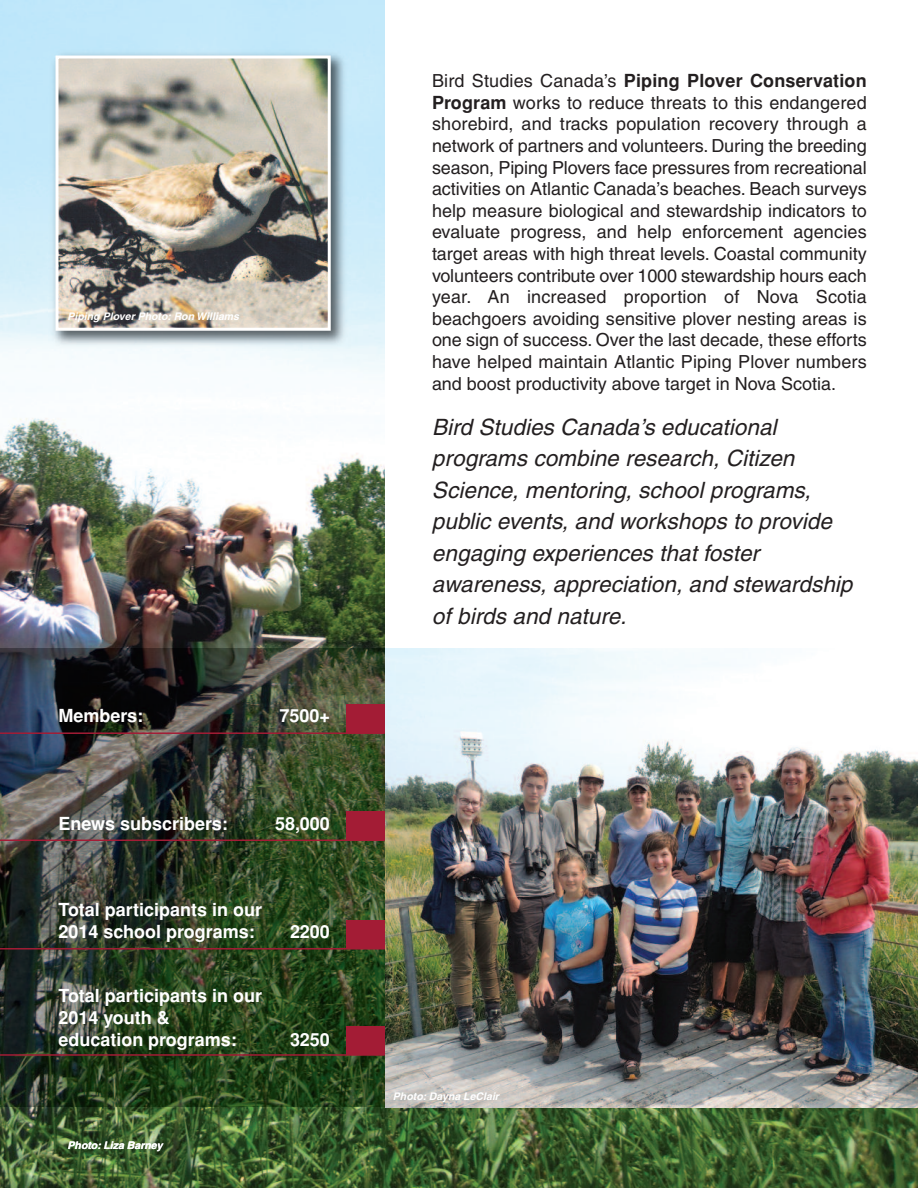
<style>
.page{position:relative;width:918px;height:1188px;background:#fff}
.page>*{position:absolute;margin:0;border:0;box-sizing:border-box;transform-origin:0 0}
.t1{font:italic 22.5px/31.5px "Helvetica";letter-spacing:.005em;color:#231f20}
.t2{font:18px/21.6px "Helvetica";color:#231f20;text-align:justify}
.t3{font:700 18px/21.6px "Helvetica";color:#fff}
.t4{font:italic 700 10.5px "Helvetica";letter-spacing:.005em;color:#fff}
.s1{font-weight:700}
</style>
<div class="page">
<img style="left:385px;top:1107px;width:533px;height:81px">
<img style="left:385px;top:648px;width:533px;height:459px">
<img style="left:0;top:0;width:385px;height:1188px">
<img style="left:0;top:648px;width:385px;height:459px">
<hr style="left:0;top:732px;width:385px;height:2px;background:#a31c35">
<div style="left:346px;top:704px;width:39px;height:29px;background:#a31c35"></div>
<hr style="left:0;top:840px;width:385px;height:1px;background:#a31c35">
<div style="left:346px;top:811px;width:39px;height:29px;background:#a31c35"></div>
<hr style="left:0;top:948px;width:385px;height:2px;background:#a31c35">
<div style="left:346px;top:920px;width:39px;height:28px;background:#a31c35"></div>
<hr style="left:0;top:1054px;width:385px;height:2px;background:#a31c35">
<div style="left:346px;top:1026px;width:39px;height:28px;background:#a31c35"></div>
<img style="left:49px;top:49px;width:301px;height:301px">
<img style="left:60px;top:60px;width:267px;height:267px">
<div style="left:56px;top:56px;width:275px;height:275px;border:3px solid #fff"></div>
<p class="t4" style="left:68px;top:312px;width:173px">Piping Plover Photo: Ron Williams</p>
<p class="t3" style="left:58px;top:705px;width:86px">Members:</p>
<p class="t3" style="left:280px;top:705px;width:52px">7500+</p>
<p class="t3" style="left:58px;top:813px;width:171px">Enews subscribers:</p>
<p class="t3" style="left:275px;top:813px;width:56px">58,000</p>
<p class="t3" style="left:58px;top:899px;width:205px">Total participants in our<br>2014 school programs:</p>
<p class="t3" style="left:58px;top:985px;width:205px">Total participants in our<br>2014 youth &amp;<br>education programs:</p>
<p class="t3" style="left:290px;top:921px;width:41px">2200</p>
<p class="t3" style="left:290px;top:1029px;width:41px">3250</p>
<p class="t4" style="left:68px;top:1141px;width:97px">Photo: Liza Barney</p>
<p class="t2" style="left:432px;top:72px;width:436px">Bird Studies Canada’s <span class="s1">Piping Plover Conservation Program</span> works to reduce threats to this endangered shorebird, and tracks population recovery through a network of partners and volunteers. During the breeding season, Piping Plovers face pressures from recreational activities on Atlantic Canada’s beaches. Beach surveys help measure biological and stewardship indicators to evaluate progress, and help enforcement agencies target areas with high threat levels. Coastal community volunteers contribute over 1000 stewardship hours each year. An increased proportion of Nova Scotia beachgoers avoiding sensitive plover nesting areas is one sign of success. Over the last decade, these efforts have helped maintain Atlantic Piping Plover numbers and boost productivity above target in Nova Scotia.</p>
<p class="t1" style="left:432px;top:413px;width:422px">Bird Studies Canada’s educational programs combine research, Citizen Science, mentoring, school programs, public events, and workshops to provide engaging experiences that foster awareness, appreciation, and stewardship of birds and nature.</p>
<p class="t4" style="left:393px;top:1093px;width:108px">Photo: Dayna LeClair</p>
</div>
